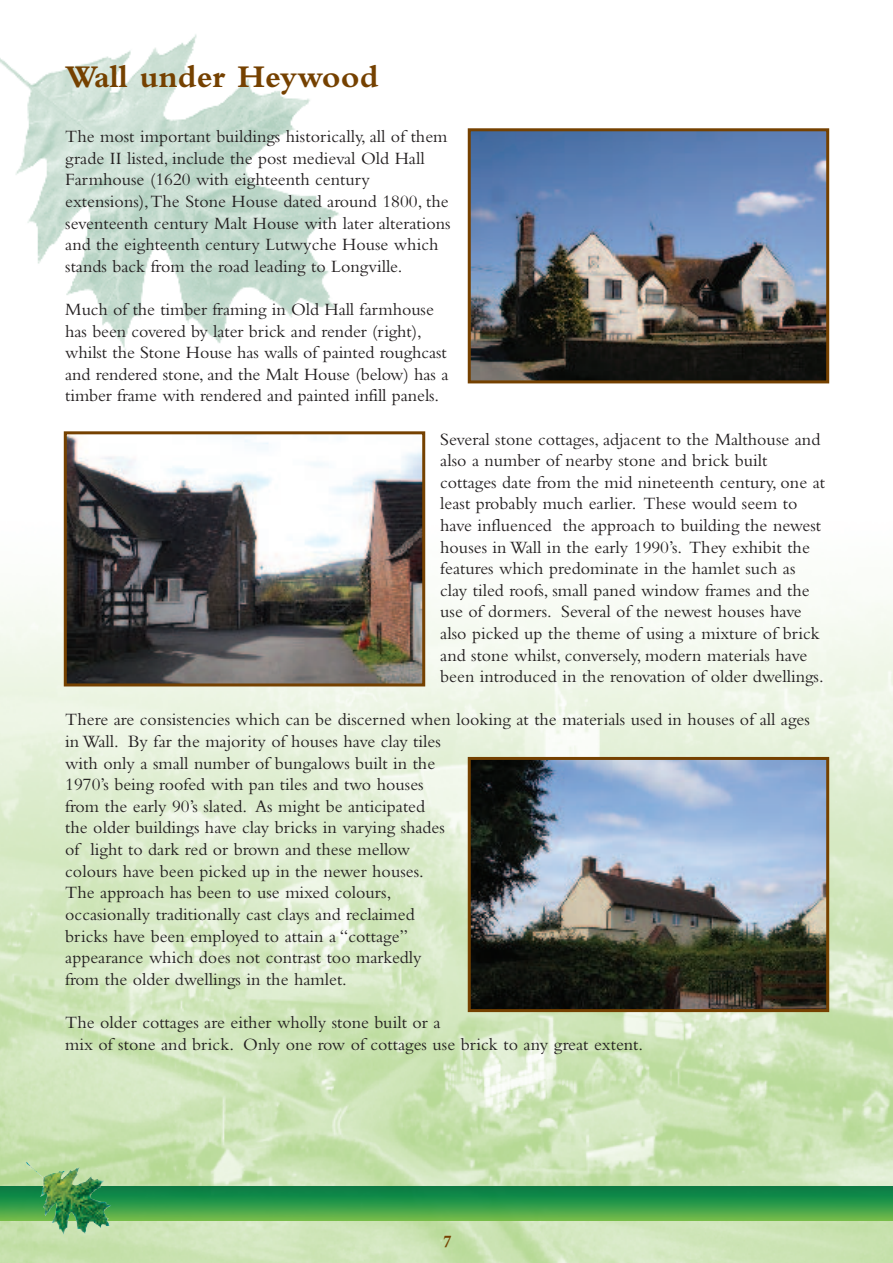
<style>
.page{position:relative;width:893px;height:1263px;background:#fff}
.page>*{position:absolute;margin:0;border:0;box-sizing:border-box;transform-origin:0 0}
.t1{font:700 33px "Bembo";color:#754100}
.t2{font:18px/21.6px "Bembo";color:#231f20}
.t3{font:italic 700 18px "Bembo";color:#754100}
</style>
<div class="page">
<img style="left:0;top:508px;width:893px;height:755px">
<img style="left:0;top:34px;width:339px;height:317px">
<hr style="left:0;top:1216px;width:893px;height:4px;background:#73bc4a">
<hr style="left:0;top:1215px;width:893px;height:4px;background:#6fb94a">
<hr style="left:0;top:1214px;width:893px;height:4px;background:#6bb74a">
<hr style="left:0;top:1213px;width:893px;height:4px;background:#66b44a">
<hr style="left:0;top:1212px;width:893px;height:4px;background:#62b24a">
<hr style="left:0;top:1211px;width:893px;height:4px;background:#5eb04b">
<hr style="left:0;top:1210px;width:893px;height:4px;background:#58ad4c">
<hr style="left:0;top:1209px;width:893px;height:4px;background:#53ab4c">
<hr style="left:0;top:1208px;width:893px;height:4px;background:#4da94b">
<hr style="left:0;top:1207px;width:893px;height:4px;background:#48a74b">
<hr style="left:0;top:1206px;width:893px;height:4px;background:#44a54b">
<hr style="left:0;top:1205px;width:893px;height:4px;background:#3fa34b">
<hr style="left:0;top:1204px;width:893px;height:4px;background:#39a14b">
<hr style="left:0;top:1203px;width:893px;height:4px;background:#359e4b">
<hr style="left:0;top:1202px;width:893px;height:4px;background:#309d4a">
<hr style="left:0;top:1201px;width:893px;height:4px;background:#2c9b4a">
<hr style="left:0;top:1200px;width:893px;height:4px;background:#28984a">
<hr style="left:0;top:1199px;width:893px;height:4px;background:#24974a">
<hr style="left:0;top:1198px;width:893px;height:4px;background:#1e9349">
<hr style="left:0;top:1196px;width:893px;height:4px;background:#189049">
<hr style="left:0;top:1194px;width:893px;height:4px;background:#128b48">
<hr style="left:0;top:1192px;width:893px;height:4px;background:#0e8748">
<hr style="left:0;top:1189px;width:893px;height:4px;background:#0e8247">
<hr style="left:0;top:1186px;width:893px;height:4px;background:#0d7e46">
<hr style="left:0;top:1186px;width:893px;height:3px;background:#00733d">
<img style="left:25px;top:1161px;width:85px;height:74px">
<img style="left:472px;top:132px;width:353px;height:247px">
<div style="left:468px;top:128px;width:361px;height:255px;border:3px solid #754100"></div>
<img style="left:68px;top:435px;width:353px;height:247px">
<div style="left:64px;top:431px;width:361px;height:255px;border:3px solid #754100"></div>
<img style="left:472px;top:761px;width:353px;height:247px">
<div style="left:468px;top:757px;width:361px;height:255px;border:3px solid #754100"></div>
<h1 class="t1" style="left:65px;top:59px;width:315px">Wall under Heywood</h1>
<p class="t2" style="left:65px;top:125px;width:387px">The most important buildings historically, all of them grade II listed, include the post medieval Old Hall Farmhouse (1620 with eighteenth century extensions),The Stone House dated around 1800, the seventeenth century Malt House with later alterations and the eighteenth century Lutwyche House which stands back from the road leading to Longville.</p>
<p class="t2" style="left:65px;top:298px;width:385px">Much of the timber framing in Old Hall farmhouse has been covered by later brick and render (right), whilst the Stone House has walls of painted roughcast and rendered stone, and the Malt House (below) has a timber frame with rendered and painted infill panels.</p>
<p class="t2" style="left:440px;top:428px;width:386px">Several stone cottages, adjacent to the Malthouse and also a number of nearby stone and brick built cottages date from the mid nineteenth century, one at least probably much earlier. These would seem to have influenced the approach to building the newest houses in Wall in the early 1990’s. They exhibit the features which predominate in the hamlet such as clay tiled roofs, small paned window frames and the use of dormers. Several of the newest houses have also picked up the theme of using a mixture of brick and stone whilst, conversely, modern materials have been introduced in the renovation of older dwellings.</p>
<p class="t2" style="left:65px;top:709px;width:746px">There are consistencies which can be discerned when looking at the materials used in houses of all ages in Wall. By far the majority of houses have clay tiles<br>with only a small number of bungalows built in the<br>1970’s being roofed with pan tiles and two houses<br>from the early 90’s slated. As might be anticipated<br>the older buildings have clay bricks in varying shades<br>of light to dark red or brown and these mellow<br>colours have been picked up in the newer houses.<br>The approach has been to use mixed colours,<br>occasionally traditionally cast clays and reclaimed<br>bricks have been employed to attain a “cottage”<br>appearance which does not contrast too markedly<br>from the older dwellings in the hamlet.</p>
<p class="t2" style="left:65px;top:1011px;width:579px">The older cottages are either wholly stone built or a<br>mix of stone and brick. Only one row of cottages use brick to any great extent.</p>
<p class="t3" style="left:442px;top:1231px;width:10px">7</p>
</div>
